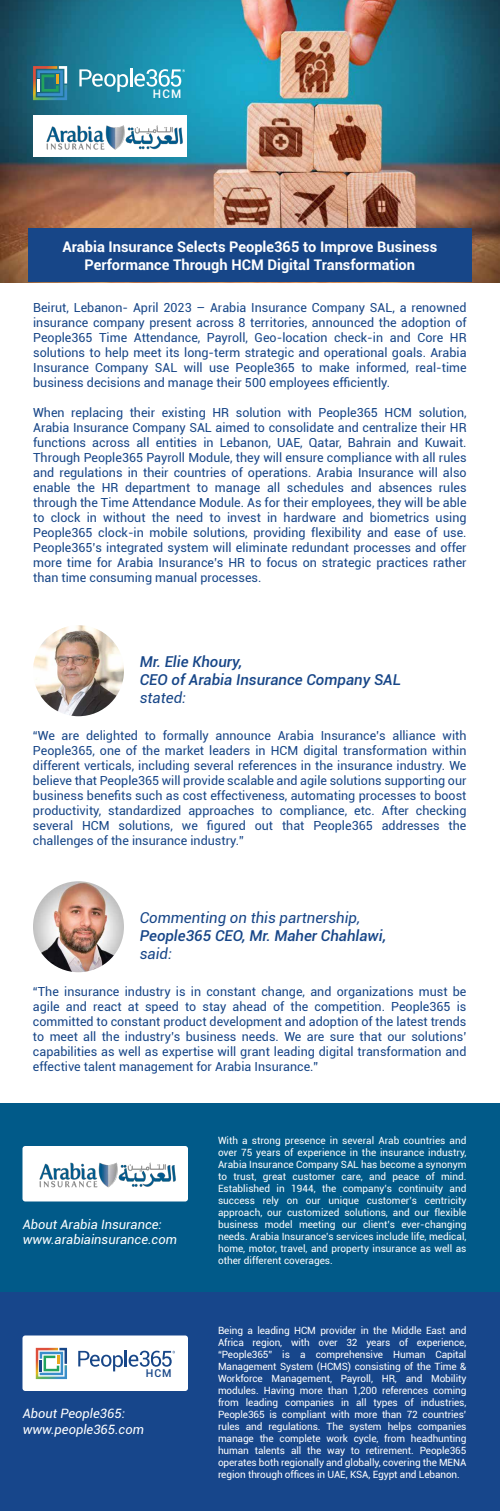
<style>
.page{position:relative;width:500px;height:1512px;background:#fff}
.page>*{position:absolute;margin:0;border:0;box-sizing:border-box;transform-origin:0 0}
.t1{font:italic 500 15px/18px "Roboto";color:#174688}
.t2{font:italic 15px "Roboto";color:#174688}
.t3{font:700 14.65px/17.6px "Roboto";color:#fff;text-align:center}
.t4{font:italic 12.9px/15.5px "Roboto";color:#fff}
.t5{font:12.5px/15px "Roboto";color:#174688;text-align:justify}
.t6{font:500 11.8px "Roboto";color:#fff}
.t7{font:500 10.8px "Roboto";color:#174688}
.t8{font:10px/12px "Roboto";letter-spacing:-.01em;color:#fff;text-align:justify}
</style>
<div class="page">
<img style="left:0;top:0;width:500px;height:282px">
<div style="left:0;top:1103px;width:500px;height:189px;background:#015a89"></div>
<div style="left:28px;top:228px;width:444px;height:54px;background:#174688"></div>
<svg style="left:33px;top:66px;width:34px;height:34px"></svg>
<svg style="left:79px;top:68px;width:106px;height:24px"></svg>
<img style="left:33px;top:625px;width:91px;height:91px;border-radius:46px">
<img style="left:33px;top:881px;width:91px;height:91px;border-radius:46px">
<img style="left:22px;top:1146px;width:166px;height:56px">
<div style="left:0;top:1292px;width:500px;height:219px;background:#17468b"></div>
<div style="left:23px;top:1336px;width:165px;height:55px;background:#fff;border-radius:3px"></div>
<svg style="left:36px;top:1348px;width:31px;height:31px"></svg>
<svg style="left:78px;top:1350px;width:97px;height:21px"></svg>
<img style="left:30px;top:108px;width:170px;height:59px">
<p class="t6" style="left:153px;top:86px;width:30px">HCM</p>
<p class="t3" style="left:62px;top:237px;width:376px">Arabia Insurance Selects People365 to Improve Business<br>Performance Through HCM Digital Transformation</p>
<p class="t5" style="left:33px;top:300px;width:435px">Beirut, Lebanon- April 2023 – Arabia Insurance Company SAL, a renowned insurance company present across 8 territories, announced the adoption of People365 Time Attendance, Payroll, Geo-location check-in and Core HR solutions to help meet its long-term strategic and operational goals. Arabia Insurance Company SAL will use People365 to make informed, real-time business decisions and manage their 500 employees efficiently.</p>
<p class="t5" style="left:33px;top:405px;width:435px">When replacing their existing HR solution with People365 HCM solution, Arabia Insurance Company SAL aimed to consolidate and centralize their HR functions across all entities in Lebanon, UAE, Qatar, Bahrain and Kuwait.<br>Through People365 Payroll Module, they will ensure compliance with all rules and regulations in their countries of operations. Arabia Insurance will also enable the HR department to manage all schedules and absences rules through the Time Attendance Module. As for their employees, they will be able to clock in without the need to invest in hardware and biometrics using People365 clock-in mobile solutions, providing flexibility and ease of use.<br>People365’s integrated system will eliminate redundant processes and offer more time for Arabia Insurance’s HR to focus on strategic practices rather than time consuming manual processes.</p>
<p class="t1" style="left:140px;top:652px;width:263px">Mr. Elie Khoury,<br>CEO of Arabia Insurance Company SAL</p>
<p class="t2" style="left:140px;top:687px;width:48px">stated:</p>
<p class="t5" style="left:33px;top:728px;width:435px">“We are delighted to formally announce Arabia Insurance’s alliance with People365, one of the market leaders in HCM digital transformation within different verticals, including several references in the insurance industry. We believe that People365 will provide scalable and agile solutions supporting our business benefits such as cost effectiveness, automating processes to boost productivity, standardized approaches to compliance, etc. After checking several HCM solutions, we figured out that People365 addresses the challenges of the insurance industry.”</p>
<p class="t2" style="left:140px;top:907px;width:222px">Commenting on this partnership,</p>
<p class="t1" style="left:140px;top:926px;width:248px">People365 CEO, Mr. Maher Chahlawi,</p>
<p class="t2" style="left:140px;top:943px;width:34px">said:</p>
<p class="t5" style="left:33px;top:984px;width:435px">“The insurance industry is in constant change, and organizations must be agile and react at speed to stay ahead of the competition. People365 is committed to constant product development and adoption of the latest trends to meet all the industry’s business needs. We are sure that our solutions’ capabilities as well as expertise will grant leading digital transformation and effective talent management for Arabia Insurance.”</p>
<p class="t4" style="left:23px;top:1216px;width:156px">About Arabia Insurance: www.arabiainsurance.com</p>
<p class="t7" style="left:146px;top:1366px;width:28px">HCM</p>
<p class="t4" style="left:23px;top:1405px;width:123px">About People365: www.people365.com</p>
<p class="t8" style="left:218px;top:1134px;width:250px">With a strong presence in several Arab countries and over 75 years of experience in the insurance industry, Arabia Insurance Company SAL has become a synonym to trust, great customer care, and peace of mind.<br>Established in 1944, the company’s continuity and success rely on our unique customer’s centricity approach, our customized solutions, and our flexible business model meeting our client’s ever-changing needs. Arabia Insurance’s services include life, medical, home, motor, travel, and property insurance as well as other different coverages.</p>
<p class="t8" style="left:218px;top:1324px;width:250px">Being a leading HCM provider in the Middle East and Africa region, with over 32 years of experience, “People365” is a comprehensive Human Capital Management System (HCMS) consisting of the Time &amp; Workforce Management, Payroll, HR, and Mobility modules. Having more than 1,200 references coming from leading companies in all types of industries, People365 is compliant with more than 72 countries’ rules and regulations. The system helps companies manage the complete work cycle, from headhunting human talents all the way to retirement. People365 operates both regionally and globally, covering the MENA region through offices in UAE, KSA, Egypt and Lebanon.</p>
</div>
